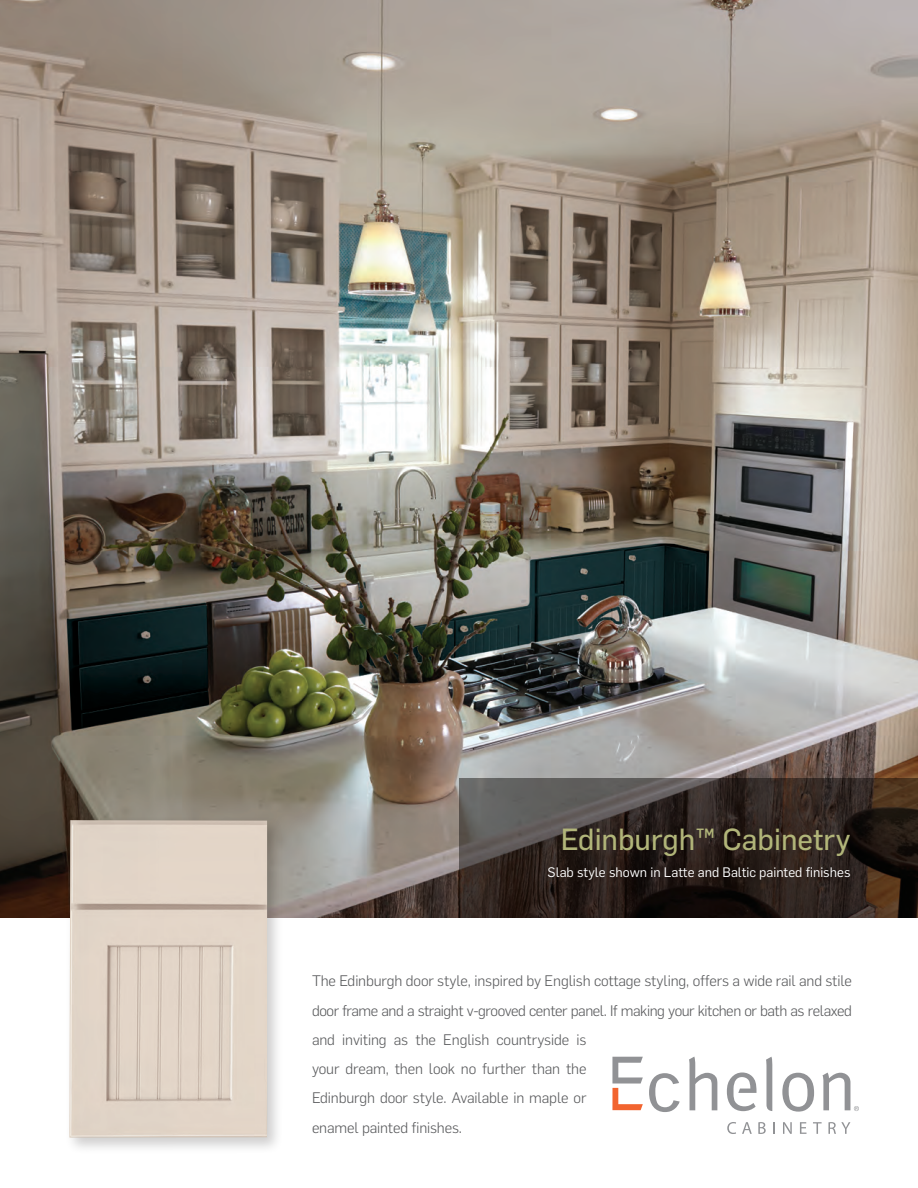
<style>
.page{position:relative;width:918px;height:1188px;background:#fff}
.page>*{position:absolute;margin:0;border:0;box-sizing:border-box;transform-origin:0 0}
.t1{font:30px "Flama Basic";color:#b1b579}
.t2{font:300 15px/29.2px "Flama";letter-spacing:-.01em;color:#57585a}
.t3{font:13.5px "Flama";color:#fff}
</style>
<div class="page">
<img style="left:0;top:0;width:918px;height:918px">
<div style="left:65px;top:816px;width:219px;height:338px;background:#090602;opacity:.2"></div>
<img style="left:69px;top:820px;width:198px;height:318px">
<svg style="left:459px;top:779px;width:459px;height:139px;background:#332a25"></svg>
<svg style="left:782px;top:1073px;width:32px;height:39px"></svg>
<svg style="left:727px;top:1072px;width:30px;height:39px"></svg>
<svg style="left:689px;top:1057px;width:28px;height:53px"></svg>
<svg style="left:766px;top:1057px;width:6px;height:54px"></svg>
<svg style="left:649px;top:1073px;width:31px;height:39px"></svg>
<svg style="left:727px;top:1122px;width:9px;height:12px"></svg>
<svg style="left:742px;top:1122px;width:10px;height:12px"></svg>
<svg style="left:758px;top:1122px;width:8px;height:12px"></svg>
<svg style="left:773px;top:1122px;width:2px;height:12px"></svg>
<svg style="left:783px;top:1122px;width:9px;height:12px"></svg>
<svg style="left:800px;top:1122px;width:7px;height:12px"></svg>
<svg style="left:813px;top:1122px;width:9px;height:12px"></svg>
<svg style="left:828px;top:1122px;width:22px;height:12px"></svg>
<svg style="left:612px;top:1057px;width:31px;height:53px"></svg>
<svg style="left:823px;top:1073px;width:36px;height:38px"></svg>
<p class="t1" style="left:561px;top:819px;width:291px">Edinburgh™ Cabinetry</p>
<p class="t3" style="left:548px;top:863px;width:304px">Slab style shown in Latte and Baltic painted finishes</p>
<p class="t2" style="left:312px;top:965px;width:542px">The Edinburgh door style, inspired by English cottage styling, offers a wide rail and stile door frame and a straight v-grooved center panel. If making your kitchen or bath as relaxed and inviting as the English countryside is<br>your dream, then look no further than the<br>Edinburgh door style. Available in maple or<br>enamel painted finishes.</p>
</div>
